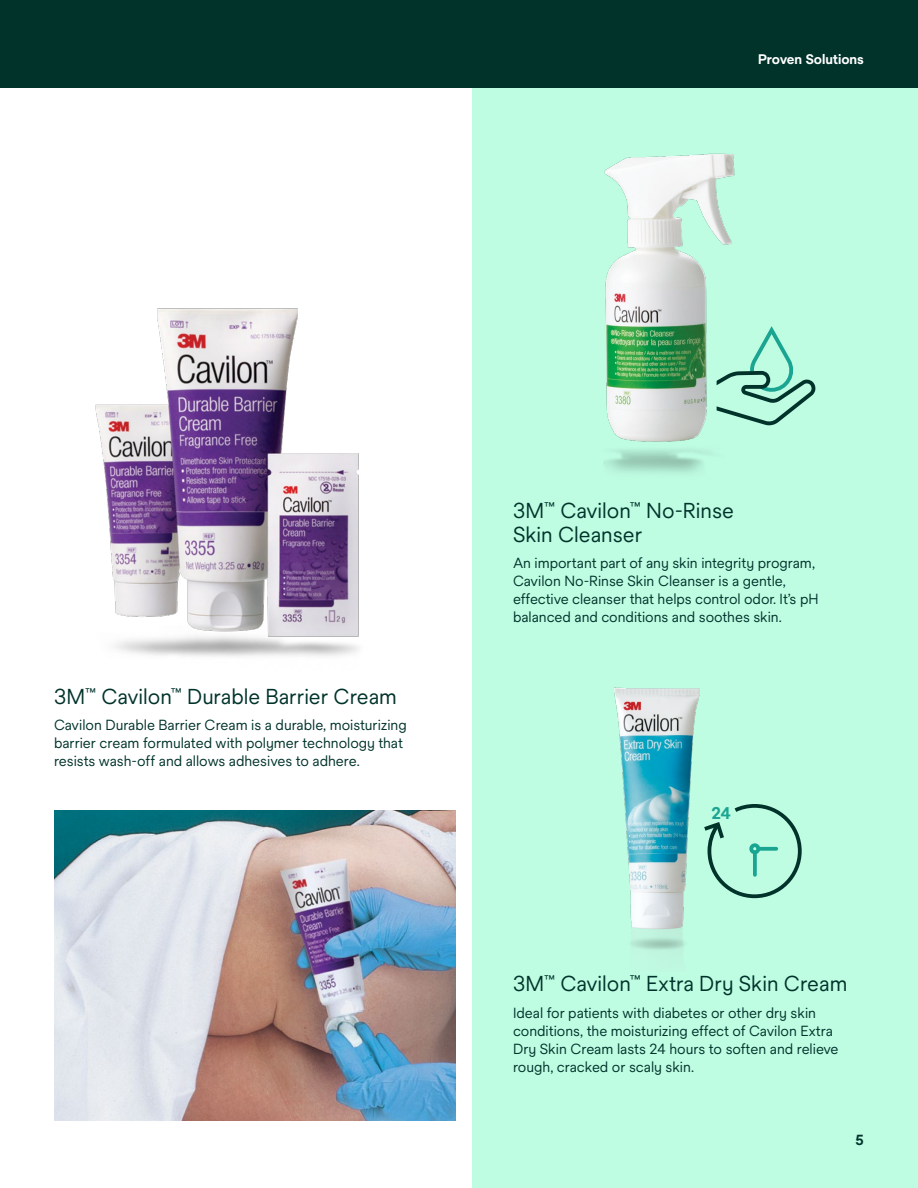
<style>
.page{position:relative;width:918px;height:1188px;background:#fff}
.page>*{position:absolute;margin:0;border:0;box-sizing:border-box;transform-origin:0 0}
.t1{font:21px/24.8px "Solve Pro";letter-spacing:-.005em;color:#01332b}
.t2{font:700 16.5px "Solve Pro";color:#19a591}
.t3{font:14.25px/18px "Solve Pro";letter-spacing:-.005em;color:#01332b}
.t4{font:700 14.25px "Solve Pro";color:#01332b}
.t5{font:700 13.5px "Solve Pro";letter-spacing:-.005em;color:#fff}
</style>
<div class="page">
<div style="left:472px;top:0;width:446px;height:1188px;background:#bffde3"></div>
<div style="left:0;top:0;width:918px;height:88px;background:#01332b"></div>
<img style="left:95px;top:308px;width:264px;height:349px">
<img style="left:54px;top:811px;width:401px;height:309px">
<img style="left:604px;top:153px;width:131px;height:320px">
<img style="left:614px;top:687px;width:86px;height:264px">
<svg style="left:704px;top:804px;width:98px;height:95px"></svg>
<svg style="left:717px;top:322px;width:99px;height:103px"></svg>
<p class="t5" style="left:758px;top:52px;width:107px">Proven Solutions</p>
<p class="t1" style="left:54px;top:685px;width:345px">3M<sup>™</sup> Cavilon<sup>™</sup> Durable Barrier Cream</p>
<p class="t3" style="left:54px;top:716px;width:354px">Cavilon Durable Barrier Cream is a durable, moisturizing barrier cream formulated with polymer technology that resists wash-off and allows adhesives to adhere.</p>
<p class="t1" style="left:513px;top:498px;width:222px">3M<sup>™</sup> Cavilon<sup>™</sup> No-Rinse<br>Skin Cleanser</p>
<p class="t3" style="left:513px;top:554px;width:307px">An important part of any skin integrity program, Cavilon No-Rinse Skin Cleanser is a gentle, effective cleanser that helps control odor. It’s pH balanced and conditions and soothes skin.</p>
<p class="t2" style="left:711px;top:804px;width:21px">24</p>
<p class="t1" style="left:513px;top:972px;width:336px">3M<sup>™</sup> Cavilon<sup>™</sup> Extra Dry Skin Cream</p>
<p class="t3" style="left:513px;top:1004px;width:327px">Ideal for patients with diabetes or other dry skin conditions, the moisturizing effect of Cavilon Extra Dry Skin Cream lasts 24 hours to soften and relieve rough, cracked or scaly skin.</p>
<p class="t4" style="left:856px;top:1131px;width:10px">5</p>
</div>
